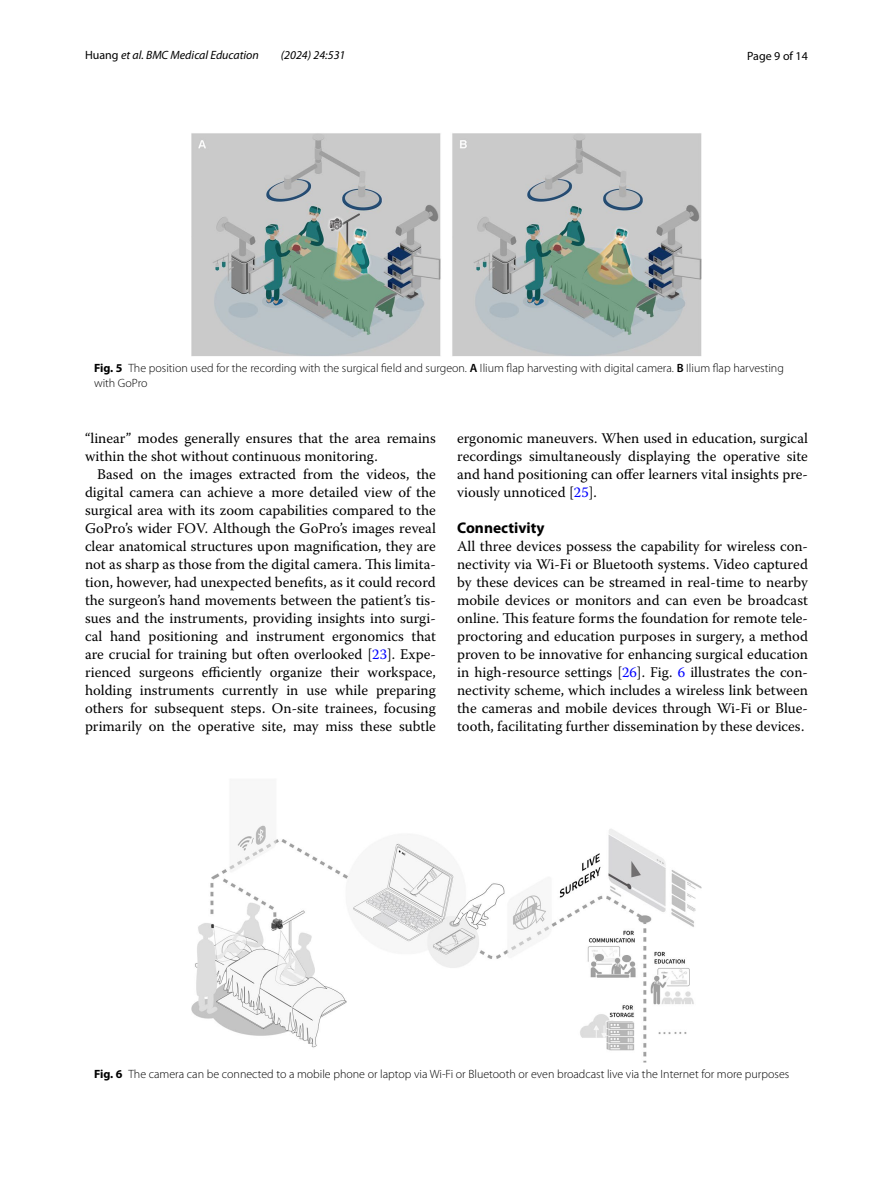
<style>
.page{position:relative;width:893px;height:1187px;background:#fff}
.page>*{position:absolute;margin:0;border:0;box-sizing:border-box;transform-origin:0 0}
.t1{font:700 15.45px "Myriad Pro";color:#000}
.t2{font:14.7px/18px "Warnock Pro";color:#000;text-align:justify}
.t3{font:300 12px/15px "Myriad Pro";color:#000}
.t4{font:italic 12px "Myriad Pro";color:#000}
.t5{font:12px "Myriad Pro";color:#000}
.s1{font-style:normal}
.s2{font-weight:700}
.s3{font-weight:600}
.s4{color:#00f}
</style>
<div class="page">
<img style="left:191px;top:133px;width:511px;height:223px">
<img style="left:191px;top:825px;width:511px;height:237px">
<p class="t4" style="left:85px;top:48px;width:175px"><span class="s1">Huang</span> et al. BMC Medical Education</p>
<p class="t4" style="left:281px;top:48px;width:66px">(2024) 24:531</p>
<p class="t5" style="left:747px;top:48px;width:62px">Page 9 of 14</p>
<p class="t3" style="left:94px;top:360px;width:691px"><span class="s2">Fig. 5</span> The position used for the recording with the surgical field and surgeon. <span class="s3">A</span> Ilium flap harvesting with digital camera. <span class="s3">B</span> Ilium flap harvesting with GoPro</p>
<p class="t2" style="left:85px;top:428px;width:352px">“linear” modes generally ensures that the area remains within the shot without continuous monitoring.</p>
<p class="t2" style="left:85px;top:464px;width:352px;text-indent:12px">Based on the images extracted from the videos, the digital camera can achieve a more detailed view of the surgical area with its zoom capabilities compared to the GoPro’s wider FOV. Although the GoPro’s images reveal clear anatomical structures upon magnification, they are not as sharp as those from the digital camera. This limita&shy;tion, however, had unexpected benefits, as it could record the surgeon’s hand movements between the patient’s tis&shy;sues and the instruments, providing insights into surgi&shy;cal hand positioning and instrument ergonomics that are crucial for training but often overlooked [<span class="s4">23</span>]. Expe&shy;rienced surgeons efficiently organize their workspace, holding instruments currently in use while preparing others for subsequent steps. On-site trainees, focusing primarily on the operative site, may miss these subtle</p>
<p class="t2" style="left:457px;top:428px;width:352px">ergonomic maneuvers. When used in education, surgical recordings simultaneously displaying the operative site and hand positioning can offer learners vital insights pre&shy;viously unnoticed [<span class="s4">25</span>].</p>
<p class="t1" style="left:457px;top:517px;width:89px">Connectivity</p>
<p class="t2" style="left:457px;top:536px;width:352px">All three devices possess the capability for wireless con&shy;nectivity via Wi-Fi or Bluetooth systems. Video captured by these devices can be streamed in real-time to nearby mobile devices or monitors and can even be broadcast online. This feature forms the foundation for remote tele&shy;proctoring and education purposes in surgery, a method proven to be innovative for enhancing surgical education in high-resource settings [<span class="s4">26</span>]. Fig. <span class="s4">6</span> illustrates the con&shy;nectivity scheme, which includes a wireless link between the cameras and mobile devices through Wi-Fi or Blue&shy;tooth, facilitating further dissemination by these devices.</p>
<p class="t3" style="left:94px;top:1066px;width:697px"><span class="s2">Fig. 6</span> The camera can be connected to a mobile phone or laptop via Wi-Fi or Bluetooth or even broadcast live via the Internet for more purposes</p>
</div>
